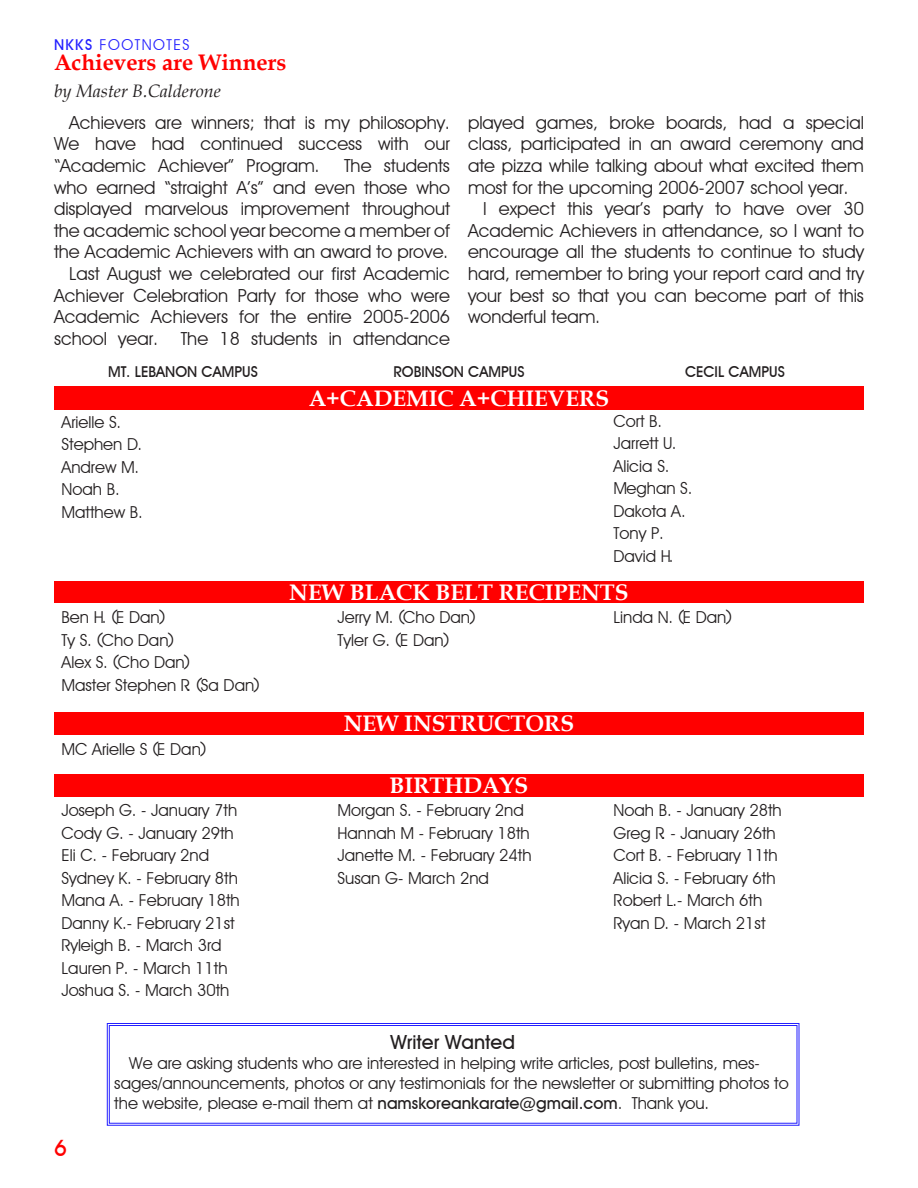
<style>
.page{position:relative;width:918px;height:1188px;background:#fff}
.page>*{position:absolute;margin:0;border:0;box-sizing:border-box;transform-origin:0 0}
.t1{font:700 22.5px "Book Antiqua";color:#fff}
.Article_Title{font:700 22.5px "Book Antiqua";color:#f00}
.t2{font:700 22.5px "Decker";color:#f00}
.Article_Title-2{font:700 19.5px "Decker";color:#231f20}
.Feature_Article_Body{font:18px/21.6px "Decker";color:#231f20;text-align:justify}
.Author_Text{font:italic 18px "Book Antiqua";color:#231f20}
.Events_Text{font:16.5px "Decker";color:#231f20}
.Feature_Article_Body-2{font:16.5px/19.8px "Decker";color:#231f20}
.Events_Key_Text{font:700 15px "Decker";color:#231f20}
.t3{font:15px "Decker";letter-spacing:.1em;color:#231fff}
.s1{font-weight:700}
</style>
<div class="page">
<div style="left:54px;top:386px;width:810px;height:24px;background:#f00"></div>
<div style="left:54px;top:581px;width:810px;height:21px;background:#f00"></div>
<div style="left:54px;top:712px;width:810px;height:22px;background:#f00"></div>
<div style="left:54px;top:774px;width:810px;height:22px;background:#f00"></div>
<svg style="left:106px;top:1023px;width:694px;height:103px"></svg>
<div style="left:109px;top:1025px;width:688px;height:99px;border:1px solid #231fff"></div>
<p class="t3" style="left:54px;top:36px;width:137px"><span class="s1">NKKS</span> FOOTNOTES</p>
<p class="Article_Title" style="left:54px;top:47px;width:234px">Achievers are Winners</p>
<p class="Author_Text" style="left:54px;top:79px;width:168px">by Master B.Calderone</p>
<p class="Feature_Article_Body" style="left:54px;top:111px;width:397px;text-indent:15px">Achievers are winners; that is my philosophy.<br>We have had continued success with our “Academic Achiever” Program.</p>
<p class="Feature_Article_Body" style="left:54px;top:155px;width:398px;text-indent:290px">The students who earned “straight A’s” and even those who displayed marvelous improvement throughout the academic school year become a member of the Academic Achievers with an award to prove.</p>
<p class="Feature_Article_Body" style="left:54px;top:263px;width:398px;text-indent:15px">Last August we celebrated our first Academic Achiever Celebration Party for those who were Academic Achievers for the entire 2005-2006 school year.</p>
<p class="Feature_Article_Body" style="left:181px;top:327px;width:271px">The 18 students in attendance</p>
<p class="Feature_Article_Body" style="left:468px;top:111px;width:397px">played games, broke boards, had a special class, participated in an award ceremony and ate pizza while talking about what excited them most for the upcoming 2006-2007 school year.</p>
<p class="Feature_Article_Body" style="left:468px;top:198px;width:398px;text-indent:15px">I expect this year’s party to have over 30<br>Academic Achievers in attendance, so I want to encourage all the students to continue to study hard, remember to bring your report card and try your best so that you can become part of this wonderful team.</p>
<p class="Events_Key_Text" style="left:108px;top:363px;width:151px">MT. LEBANON CAMPUS</p>
<p class="Events_Key_Text" style="left:393px;top:363px;width:133px">ROBINSON CAMPUS</p>
<p class="Events_Key_Text" style="left:685px;top:363px;width:101px">CECIL CAMPUS</p>
<p class="Events_Text" style="left:62px;top:412px;width:61px">Arielle S.</p>
<p class="Events_Text" style="left:62px;top:435px;width:82px">Stephen D.</p>
<p class="Events_Text" style="left:62px;top:457px;width:79px">Andrew M.</p>
<p class="Events_Text" style="left:62px;top:480px;width:60px">Noah B.</p>
<p class="Events_Text" style="left:62px;top:502px;width:83px">Matthew B.</p>
<p class="t1" style="left:309px;top:383px;width:302px">A+CADEMIC A+CHIEVERS</p>
<p class="Events_Text" style="left:614px;top:411px;width:50px">Cort B.</p>
<p class="Events_Text" style="left:614px;top:433px;width:65px">Jarrett U.</p>
<p class="Events_Text" style="left:614px;top:456px;width:57px">Alicia S.</p>
<p class="Events_Text" style="left:614px;top:478px;width:80px">Meghan S.</p>
<p class="Events_Text" style="left:614px;top:501px;width:74px">Dakota A.</p>
<p class="Events_Text" style="left:614px;top:523px;width:52px">Tony P.</p>
<p class="Events_Text" style="left:614px;top:546px;width:61px">David H.</p>
<p class="Events_Text" style="left:62px;top:607px;width:105px">Ben H. (E Dan)</p>
<p class="Events_Text" style="left:62px;top:630px;width:114px">Ty S. (Cho Dan)</p>
<p class="Events_Text" style="left:62px;top:652px;width:130px">Alex S. (Cho Dan)</p>
<p class="Events_Text" style="left:62px;top:675px;width:200px">Master Stephen R. (Sa Dan)</p>
<p class="Events_Text" style="left:62px;top:739px;width:146px">MC Arielle S (E Dan)</p>
<p class="Events_Text" style="left:62px;top:800px;width:177px">Joseph G. - January 7th</p>
<p class="Events_Text" style="left:62px;top:823px;width:174px">Cody G. - January 29th</p>
<p class="Events_Text" style="left:62px;top:845px;width:149px">Eli C. - February 2nd</p>
<p class="Events_Text" style="left:62px;top:868px;width:178px">Sydney K. - February 8th</p>
<p class="Events_Text" style="left:62px;top:890px;width:180px">Mana A. - February 18th</p>
<p class="Events_Text" style="left:62px;top:913px;width:175px">Danny K.- February 21st</p>
<p class="Events_Text" style="left:62px;top:935px;width:162px">Ryleigh B. - March 3rd</p>
<p class="Events_Text" style="left:62px;top:958px;width:168px">Lauren P. - March 11th</p>
<p class="Events_Text" style="left:62px;top:980px;width:169px">Joshua S. - March 30th</p>
<p class="t1" style="left:289px;top:577px;width:341px">NEW BLACK BELT RECIPENTS</p>
<p class="Events_Text" style="left:338px;top:607px;width:139px">Jerry M. (Cho Dan)</p>
<p class="Events_Text" style="left:614px;top:607px;width:120px">Linda N. (E Dan)</p>
<p class="Events_Text" style="left:338px;top:630px;width:113px">Tyler G. (E Dan)</p>
<p class="t1" style="left:344px;top:708px;width:232px">NEW INSTRUCTORS</p>
<p class="t1" style="left:390px;top:770px;width:140px">BIRTHDAYS</p>
<p class="Events_Text" style="left:338px;top:800px;width:188px">Morgan S. - February 2nd</p>
<p class="Events_Text" style="left:338px;top:823px;width:194px">Hannah M - February 18th</p>
<p class="Events_Text" style="left:338px;top:845px;width:196px">Janette M. - February 24th</p>
<p class="Events_Text" style="left:338px;top:868px;width:153px">Susan G- March 2nd</p>
<p class="Events_Text" style="left:614px;top:800px;width:170px">Noah B. - January 28th</p>
<p class="Events_Text" style="left:614px;top:823px;width:164px">Greg R. - January 26th</p>
<p class="Events_Text" style="left:614px;top:845px;width:166px">Cort B. - February 11th</p>
<p class="Events_Text" style="left:614px;top:868px;width:164px">Alicia S. - February 6th</p>
<p class="Events_Text" style="left:614px;top:890px;width:150px">Robert L.- March 6th</p>
<p class="Events_Text" style="left:614px;top:913px;width:154px">Ryan D. - March 21st</p>
<p class="t2" style="left:54px;top:1134px;width:14px">6</p>
<p class="Article_Title-2" style="left:390px;top:1030px;width:126px">Writer Wanted</p>
<p class="Feature_Article_Body-2" style="left:114px;top:1053px;width:676px;text-indent:15px">We are asking students who are interested in helping write articles, post bulletins, mes&shy;sages/announcements, photos or any testimonials for the newsletter or submitting photos to the website, please e-mail them at <span class="s1">namskoreankarate@gmail.com</span>. Thank you.</p>
</div>
